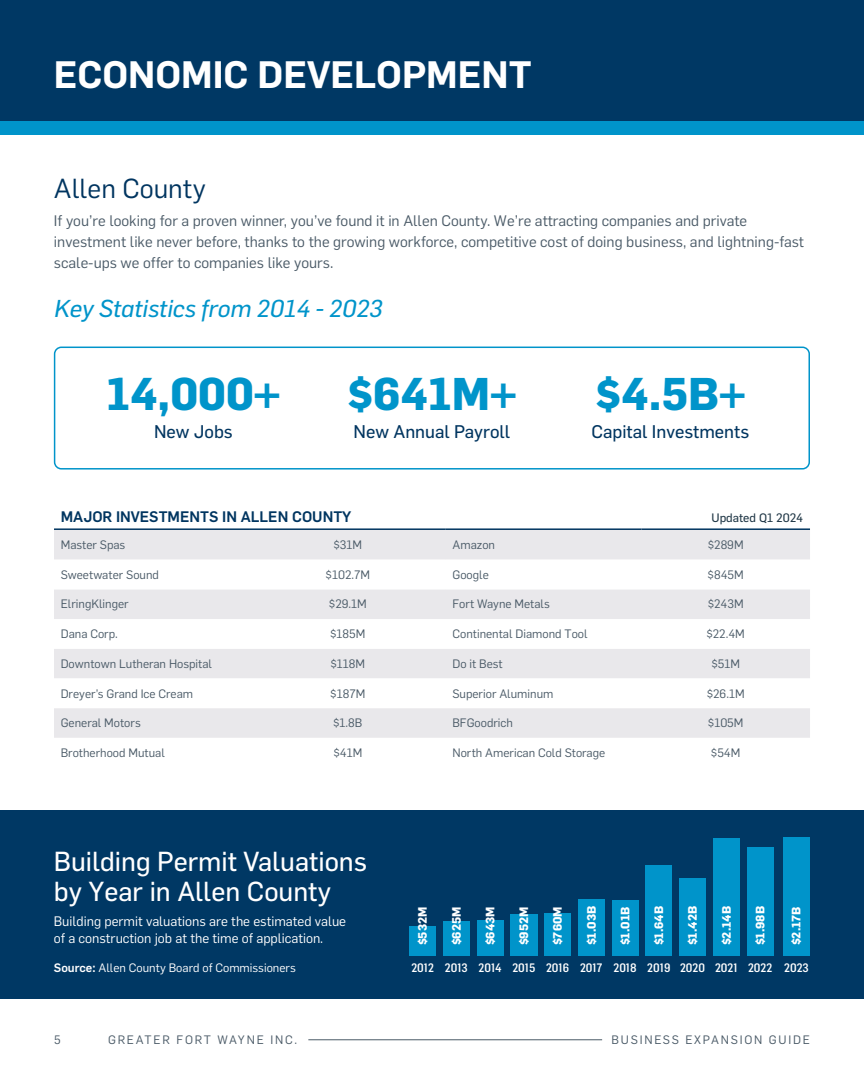
<style>
.page{position:relative;width:864px;height:1080px;background:#fff}
.page>*{position:absolute;margin:0;border:0;box-sizing:border-box;transform-origin:0 0}
.t1{font:700 45px "Flama";color:#0094ca}
.Captions{font:600 37.5px "Flama";color:#fff}
.Opening_Paragraphs{font:27px/30px "Flama Basic";color:#fff}
.Opening_Paragraphs-2{font:27px "Flama";color:#003560}
.Captions-2{font:italic 24px "Flama Basic";color:#0094ca}
.t2{font:18px "Flama Basic";color:#003560}
.t3{font:15px/21px "Flama";color:#4a5a67}
.t4{font:500 15px "Flama";color:#003560}
.t5{font:13.5px/18px "Flama";color:#fff}
.Opening_Paragraphs-3{font:12px "Flama";color:#4a5a67}
.HEADERS{font:700 12px "Flama";color:#fff}
.HEADERS-2{font:500 12px "Flama Semicondensed";color:#fff}
.Opening_Paragraphs-4{font:12px "Flama";letter-spacing:.15em;color:#4a5a67}
.t6{font:12px "Flama";color:#fff}
.t7{font:12px "Flama Basic";color:#203746}
.s1{font-weight:500}
</style>
<div class="page">
<hr style="left:308px;top:1039px;width:294px;height:1px;background:#4a5a67">
<div style="left:0;top:0;width:864px;height:122px;background:#003864"></div>
<div style="left:0;top:122px;width:864px;height:13px;background:#0094ca"></div>
<div style="left:54px;top:530px;width:756px;height:30px;background:#e9e8eb"></div>
<svg style="left:54px;top:589px;width:756px;height:149px;fill:#e9e8eb"></svg>
<hr style="left:54px;top:528px;width:196px;height:2px;background:#003560">
<hr style="left:250px;top:528px;width:196px;height:2px;background:#003560">
<hr style="left:446px;top:528px;width:195px;height:2px;background:#003560">
<hr style="left:641px;top:528px;width:169px;height:2px;background:#003560">
<div style="left:54px;top:347px;width:756px;height:123px;border:2px solid #0094ca;border-radius:7px"></div>
<div style="left:0;top:810px;width:864px;height:189px;background:#003864"></div>
<div style="left:747px;top:847px;width:27px;height:109px;background:#0094ca"></div>
<div style="left:409px;top:927px;width:27px;height:29px;background:#0094ca"></div>
<div style="left:443px;top:922px;width:27px;height:34px;background:#0094ca"></div>
<div style="left:477px;top:921px;width:27px;height:35px;background:#0094ca"></div>
<div style="left:510px;top:915px;width:27px;height:41px;background:#0094ca"></div>
<div style="left:544px;top:914px;width:27px;height:42px;background:#0094ca"></div>
<div style="left:578px;top:899px;width:27px;height:57px;background:#0094ca"></div>
<div style="left:612px;top:900px;width:27px;height:56px;background:#0094ca"></div>
<div style="left:645px;top:866px;width:27px;height:90px;background:#0094ca"></div>
<div style="left:679px;top:878px;width:27px;height:78px;background:#0094ca"></div>
<div style="left:713px;top:839px;width:27px;height:117px;background:#0094ca"></div>
<div style="left:783px;top:837px;width:27px;height:119px;background:#0094ca"></div>
<p class="Captions" style="left:54px;top:47px;width:479px">ECONOMIC DEVELOPMENT</p>
<p class="Opening_Paragraphs-2" style="left:54px;top:170px;width:153px">Allen County</p>
<p class="t3" style="left:54px;top:209px;width:752px">If you’re looking for a proven winner, you’ve found it in Allen County. We’re attracting companies and private investment like never before, thanks to the growing workforce, competitive cost of doing business, and lightning-fast scale-ups we offer to companies like yours.</p>
<p class="Captions-2" style="left:54px;top:291px;width:330px">Key Statistics from 2014 - 2023</p>
<p class="t1" style="left:106px;top:362px;width:176px">14,000+</p>
<p class="t2" style="left:154px;top:419px;width:80px">New Jobs</p>
<p class="t1" style="left:347px;top:362px;width:171px">$641M+</p>
<p class="t2" style="left:354px;top:419px;width:158px">New Annual Payroll</p>
<p class="t1" style="left:595px;top:362px;width:152px">$4.5B+</p>
<p class="t2" style="left:592px;top:419px;width:159px">Capital Investments</p>
<p class="t4" style="left:61px;top:506px;width:292px">MAJOR INVESTMENTS IN ALLEN COUNTY</p>
<p class="t7" style="left:712px;top:510px;width:93px">Updated Q1 2024</p>
<p class="Opening_Paragraphs-3" style="left:61px;top:537px;width:66px">Master Spas</p>
<p class="Opening_Paragraphs-3" style="left:334px;top:537px;width:30px">$31M</p>
<p class="Opening_Paragraphs-3" style="left:453px;top:537px;width:44px">Amazon</p>
<p class="Opening_Paragraphs-3" style="left:708px;top:537px;width:37px">$289M</p>
<p class="Opening_Paragraphs-3" style="left:61px;top:566px;width:100px">Sweetwater Sound</p>
<p class="Opening_Paragraphs-3" style="left:326px;top:566px;width:46px">$102.7M</p>
<p class="Opening_Paragraphs-3" style="left:453px;top:566px;width:38px">Google</p>
<p class="Opening_Paragraphs-3" style="left:708px;top:566px;width:38px">$845M</p>
<p class="Opening_Paragraphs-3" style="left:61px;top:596px;width:70px">ElringKlinger</p>
<p class="Opening_Paragraphs-3" style="left:329px;top:596px;width:39px">$29.1M</p>
<p class="Opening_Paragraphs-3" style="left:453px;top:596px;width:99px">Fort Wayne Metals</p>
<p class="Opening_Paragraphs-3" style="left:708px;top:596px;width:37px">$243M</p>
<p class="Opening_Paragraphs-3" style="left:61px;top:626px;width:59px">Dana Corp.</p>
<p class="Opening_Paragraphs-3" style="left:330px;top:626px;width:37px">$185M</p>
<p class="Opening_Paragraphs-3" style="left:452px;top:626px;width:137px">Continental Diamond Tool</p>
<p class="Opening_Paragraphs-3" style="left:706px;top:626px;width:40px">$22.4M</p>
<p class="Opening_Paragraphs-3" style="left:61px;top:655px;width:153px">Downtown Lutheran Hospital</p>
<p class="Opening_Paragraphs-3" style="left:330px;top:655px;width:36px">$118M</p>
<p class="Opening_Paragraphs-3" style="left:452px;top:655px;width:52px">Do it Best</p>
<p class="Opening_Paragraphs-3" style="left:711px;top:655px;width:30px">$51M</p>
<p class="Opening_Paragraphs-3" style="left:61px;top:685px;width:134px">Dreyer’s Grand Ice Cream</p>
<p class="Opening_Paragraphs-3" style="left:330px;top:685px;width:37px">$187M</p>
<p class="Opening_Paragraphs-3" style="left:452px;top:685px;width:102px">Superior Aluminum</p>
<p class="Opening_Paragraphs-3" style="left:707px;top:685px;width:39px">$26.1M</p>
<p class="Opening_Paragraphs-3" style="left:61px;top:715px;width:82px">General Motors</p>
<p class="Opening_Paragraphs-3" style="left:333px;top:715px;width:31px">$1.8B</p>
<p class="Opening_Paragraphs-3" style="left:452px;top:715px;width:62px">BFGoodrich</p>
<p class="Opening_Paragraphs-3" style="left:708px;top:715px;width:37px">$105M</p>
<p class="Opening_Paragraphs-3" style="left:61px;top:744px;width:106px">Brotherhood Mutual</p>
<p class="Opening_Paragraphs-3" style="left:333px;top:744px;width:30px">$41M</p>
<p class="Opening_Paragraphs-3" style="left:452px;top:744px;width:154px">North American Cold Storage</p>
<p class="Opening_Paragraphs-3" style="left:711px;top:744px;width:31px">$54M</p>
<p class="Opening_Paragraphs" style="left:54px;top:844px;width:315px">Building Permit Valuations by Year in Allen County</p>
<p class="t5" style="left:54px;top:911px;width:294px">Building permit valuations are the estimated value of a construction job at the time of application.</p>
<p class="t6" style="left:54px;top:959px;width:243px"><span class="s1">Source:</span> Allen County Board of Commissioners</p>
<p class="HEADERS" style="left:414px;top:945px;width:40px;rotate:-90deg">$532M</p>
<p class="HEADERS" style="left:448px;top:945px;width:40px;rotate:-90deg">$625M</p>
<p class="HEADERS" style="left:481px;top:945px;width:40px;rotate:-90deg">$643M</p>
<p class="HEADERS" style="left:515px;top:945px;width:40px;rotate:-90deg">$952M</p>
<p class="HEADERS" style="left:549px;top:945px;width:40px;rotate:-90deg">$760M</p>
<p class="HEADERS" style="left:583px;top:945px;width:41px;rotate:-90deg">$1.03B</p>
<p class="HEADERS" style="left:616px;top:945px;width:40px;rotate:-90deg">$1.01B</p>
<p class="HEADERS" style="left:650px;top:945px;width:41px;rotate:-90deg">$1.64B</p>
<p class="HEADERS" style="left:684px;top:945px;width:41px;rotate:-90deg">$1.42B</p>
<p class="HEADERS" style="left:718px;top:945px;width:41px;rotate:-90deg">$2.14B</p>
<p class="HEADERS" style="left:752px;top:945px;width:41px;rotate:-90deg">$1.98B</p>
<p class="HEADERS-2" style="left:411px;top:960px;width:24px">2012</p>
<p class="HEADERS-2" style="left:445px;top:960px;width:24px">2013</p>
<p class="HEADERS-2" style="left:479px;top:960px;width:25px">2014</p>
<p class="HEADERS-2" style="left:512px;top:960px;width:25px">2015</p>
<p class="HEADERS-2" style="left:546px;top:960px;width:25px">2016</p>
<p class="HEADERS-2" style="left:580px;top:960px;width:24px">2017</p>
<p class="HEADERS-2" style="left:613px;top:960px;width:25px">2018</p>
<p class="HEADERS-2" style="left:647px;top:960px;width:25px">2019</p>
<p class="HEADERS-2" style="left:680px;top:960px;width:27px">2020</p>
<p class="HEADERS-2" style="left:715px;top:960px;width:24px">2021</p>
<p class="HEADERS-2" style="left:748px;top:960px;width:26px">2022</p>
<p class="HEADERS" style="left:788px;top:945px;width:41px;rotate:-90deg">$2.17B</p>
<p class="HEADERS-2" style="left:784px;top:960px;width:26px">2023</p>
<p class="Opening_Paragraphs-3" style="left:54px;top:1031px;width:8px">5</p>
<p class="Opening_Paragraphs-4" style="left:108px;top:1031px;width:191px">GREATER FORT WAYNE INC.</p>
<p class="Opening_Paragraphs-4" style="left:612px;top:1031px;width:200px">BUSINESS EXPANSION GUIDE</p>
</div>
